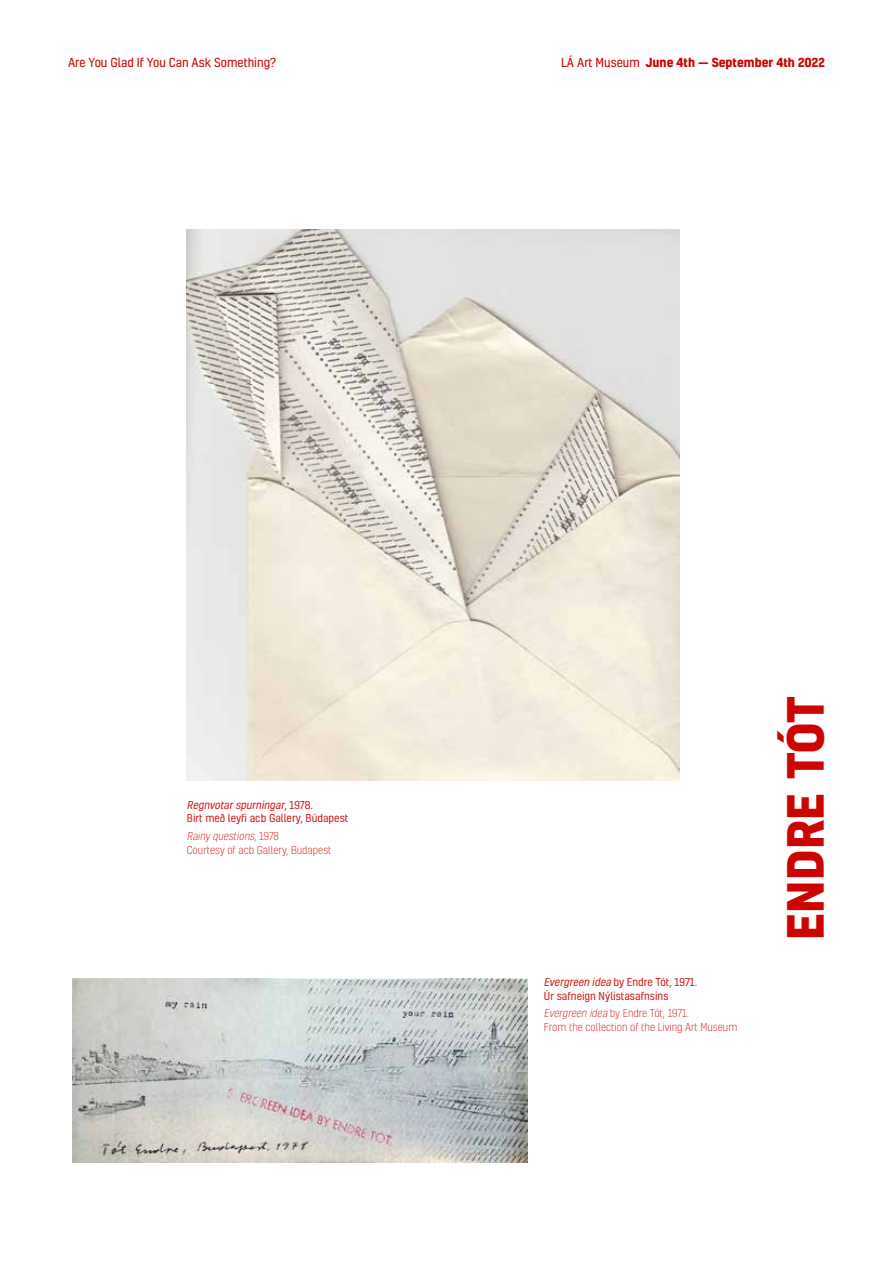
<style>
.page{position:relative;width:893px;height:1263px;background:#fff}
.page>*{position:absolute;margin:0;border:0;box-sizing:border-box;transform-origin:0 0}
.t1{font:700 48px "Kelson";color:#cc0500}
.t2{font:700 12px "Kelson";color:#cc0500}
.t3{font:12px "Kelson";color:#cc0500}
.t4{font:300 10.5px/13.5px "Kelson";color:#d11e1a}
.t5{font:10.5px/13.5px "Kelson";color:#d11e1a}
.s1{font-weight:400}
.s2{font-style:italic}
</style>
<div class="page">
<img style="left:73px;top:978px;width:454px;height:184px">
<img style="left:187px;top:230px;width:492px;height:550px">
<p class="t3" style="left:68px;top:54px;width:210px">Are You Glad If You Can Ask Something?</p>
<p class="t2" style="left:561px;top:54px;width:265px"><span class="s1">LÁ Art Museum</span> June 4th — September 4th 2022</p>
<p class="t5" style="left:187px;top:798px;width:163px"><span class="s2">Regnvotarspurningar</span>, 1 9 7 8 .<br>Birt með leyfi acb Gallery, Búdapest</p>
<p class="t4" style="left:187px;top:829px;width:146px"><span class="s2">Rainy questions</span>, 1 9 7 8<br>Courtesy of acb Gallery, Budapest</p>
<p class="t5" style="left:544px;top:975px;width:155px"><span class="s2">Evergreen idea</span> by Endre Tót, 1971.<br>Úr safneign Nýlistasafnsins</p>
<p class="t4" style="left:544px;top:1006px;width:195px"><span class="s2">Evergreen idea</span> by Endre Tót, 1971.<br>From the collection of the Living Art Museum</p>
<h1 class="t1" style="left:771px;top:940px;width:246px;rotate:-90deg">ENDRE TÓT</h1>
</div>
